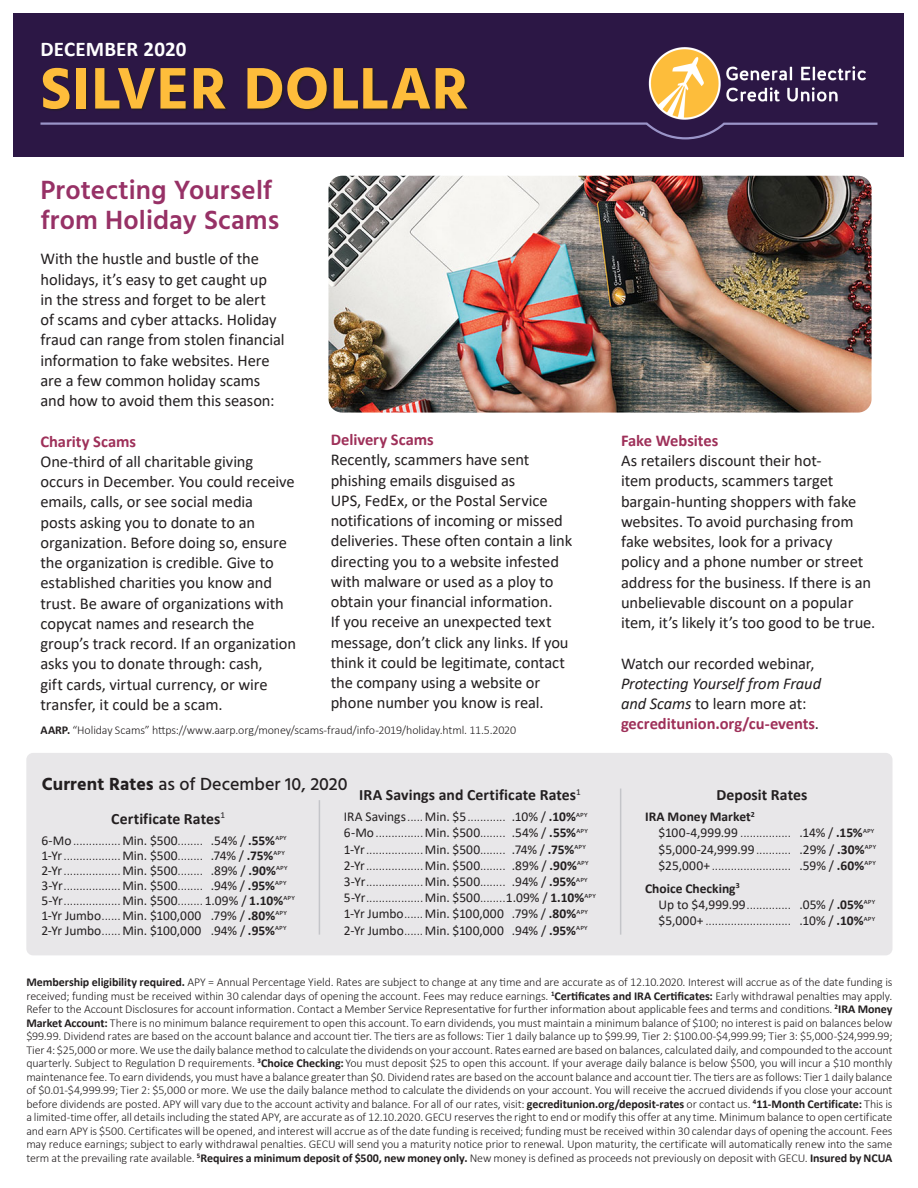
<style>
.page{position:relative;width:918px;height:1188px;background:#fff}
.page>*{position:absolute;margin:0;border:0;box-sizing:border-box;transform-origin:0 0}
.t1{font:700 60px "Hind";letter-spacing:.01em;color:#febd3b}
.t2{font:600 27px/30px "Hind";letter-spacing:.005em;color:#973166}
.t3{font:700 21px "Calibri";letter-spacing:.005em;color:#fff}
.t4{font:500 18px "Hind";color:#231f20}
.t5{font:16.5px/20.2px "Calibri";letter-spacing:-.005em;color:#231f20}
.t6{font:700 16.5px "Calibri";letter-spacing:-.005em;color:#9e3059}
.t7{font:700 15.75px "Calibri";letter-spacing:.005em;color:#231f20}
.t8{font:300 13.5px "Calibri";color:#231f20}
.t9{font:13.5px "Calibri";letter-spacing:-.005em;color:#231f20}
.t10{font:700 13.5px "Calibri";color:#231f20}
.t11{font:300 12px/13.5px "Calibri";letter-spacing:-.01em;color:#231f20;text-align:justify}
.s1{font-weight:700}
.s2{font-weight:300}
.s3{font-weight:400}
.s4{font-weight:700;color:#9e3059}
.s5{font-style:italic}
.s6{font-weight:400;color:#231f20}
</style>
<div class="page">
<div style="left:14px;top:14px;width:890px;height:144px;background:#2c1745"></div>
<div style="left:43px;top:67px;width:427px;height:45px;background:#231f20;opacity:.85"></div>
<img style="left:648px;top:47px;width:218px;height:73px">
<svg style="left:40px;top:122px;width:838px;height:18px"></svg>
<img style="left:328px;top:176px;width:544px;height:237px">
<div style="left:26px;top:753px;width:867px;height:202px;background:#e8e7e9;border-radius:7px"></div>
<hr style="left:319px;top:800px;width:1px;height:135px;background:#c4c5c9">
<hr style="left:620px;top:789px;width:1px;height:146px;background:#c4c5c9">
<p class="t3" style="left:40px;top:34px;width:147px">DECEMBER 2020</p>
<p class="t1" style="left:40px;top:53px;width:430px">SILVER DOLLAR</p>
<p class="t2" style="left:40px;top:174px;width:240px">Protecting Yourself from Holiday Scams</p>
<p class="t5" style="left:40px;top:248px;width:246px">With the hustle and bustle of the holidays, it’s easy to get caught up<br>in the stress and forget to be alert<br>of scams and cyber attacks. Holiday fraud can range from stolen financial information to fake websites. Here are a few common holiday scams and how to avoid them this season:</p>
<p class="t6" style="left:40px;top:429px;width:97px">Charity Scams</p>
<p class="t5" style="left:40px;top:451px;width:257px">One-third of all charitable giving occurs in December. You could receive emails, calls, or see social media<br>posts asking you to donate to an organization. Before doing so, ensure the organization is credible. Give to established charities you know and trust. Be aware of organizations with copycat names and research the group’s track record. If an organization asks you to donate through: cash,<br>gift cards, virtual currency, or wire transfer, it could be a scam.</p>
<p class="t6" style="left:331px;top:428px;width:105px">Delivery Scams</p>
<p class="t5" style="left:331px;top:449px;width:243px">Recently, scammers have sent phishing emails disguised as<br>UPS, FedEx, or the Postal Service notifications of incoming or missed deliveries. These often contain a link directing you to a website infested with malware or used as a ploy to obtain your financial information.<br>If you receive an unexpected text message, don’t click any links. If you think it could be legitimate, contact the company using a website or phone number you know is real.</p>
<p class="t11" style="left:40px;top:723px;width:477px"><span class="s1">AARP.</span> “Holiday Scams” https://www.aarp.org/money/scams-fraud/info-2019/holiday.html. 11.5.2020</p>
<p class="t4" style="left:42px;top:771px;width:307px"><span class="s1">Current Rates</span> as of December 10, 2020</p>
<p class="t7" style="left:359px;top:784px;width:223px">IRA Savings and Certificate Rates<sup>1</sup></p>
<p class="t7" style="left:111px;top:807px;width:115px">Certificate Rates<sup>1</sup></p>
<p class="t9" style="left:344px;top:807px;width:245px">IRA Savings<span class="s2">.....</span>Min. $5<span class="s2">............</span> .10% / <span class="s1">.10%</span><sup>apy</sup></p>
<p class="t8" style="left:344px;top:825px;width:245px"><span class="s3">6-Mo</span>...............<span class="s3">Min. $500</span>........ <span class="s3">.54% /</span> <span class="s1">.55%</span><sup>apy</sup></p>
<p class="t8" style="left:344px;top:841px;width:243px"><span class="s3">1-Yr</span>..................<span class="s3">Min. $500</span>........ <span class="s3">.74% /</span> <span class="s1">.75%</span><sup>apy</sup></p>
<p class="t8" style="left:344px;top:857px;width:246px"><span class="s3">2-Yr</span>..................<span class="s3">Min. $500</span>........ <span class="s3">.89% /</span> <span class="s1">.90%</span><sup>apy</sup></p>
<p class="t8" style="left:344px;top:873px;width:245px"><span class="s3">3-Yr</span>..................<span class="s3">Min. $500</span>........ <span class="s3">.94% /</span> <span class="s1">.95%</span><sup>apy</sup></p>
<p class="t8" style="left:344px;top:889px;width:254px"><span class="s3">5-Yr</span>..................<span class="s3">Min. $500</span>........<span class="s3">1.09% /</span> <span class="s1">1.10%</span><sup>apy</sup></p>
<p class="t9" style="left:344px;top:905px;width:246px">1-Yr Jumbo<span class="s2">......</span>Min. $100,000 .79% / <span class="s1">.80%</span><sup>apy</sup></p>
<p class="t9" style="left:344px;top:921px;width:245px">2-Yr Jumbo<span class="s2">......</span>Min. $100,000 .94% / <span class="s1">.95%</span><sup>apy</sup></p>
<p class="t8" style="left:41px;top:832px;width:247px"><span class="s3">6-Mo</span>...............<span class="s3">Min. $500</span>........ <span class="s3">.54% /</span> <span class="s1">.55%</span><sup>apy</sup></p>
<p class="t8" style="left:41px;top:847px;width:245px"><span class="s3">1-Yr</span>..................<span class="s3">Min. $500</span>........ <span class="s3">.74% /</span> <span class="s1">.75%</span><sup>apy</sup></p>
<p class="t8" style="left:41px;top:862px;width:248px"><span class="s3">2-Yr</span>..................<span class="s3">Min. $500</span>........ <span class="s3">.89% /</span> <span class="s1">.90%</span><sup>apy</sup></p>
<p class="t8" style="left:41px;top:877px;width:247px"><span class="s3">3-Yr</span>..................<span class="s3">Min. $500</span>........ <span class="s3">.94% /</span> <span class="s1">.95%</span><sup>apy</sup></p>
<p class="t8" style="left:41px;top:892px;width:255px"><span class="s3">5-Yr</span>..................<span class="s3">Min. $500</span>........ <span class="s3">1.09% /</span> <span class="s1">1.10%</span><sup>apy</sup></p>
<p class="t9" style="left:41px;top:906px;width:247px">1-Yr Jumbo<span class="s2">......</span>Min. $100,000 .79% / <span class="s1">.80%</span><sup>apy</sup></p>
<p class="t9" style="left:41px;top:921px;width:247px">2-Yr Jumbo<span class="s2">......</span>Min. $100,000 .94% / <span class="s1">.95%</span><sup>apy</sup></p>
<p class="t5" style="left:621px;top:430px;width:256px"><span class="s4">Fake Websites<br></span>As retailers discount their hot-<br>item products, scammers target bargain-hunting shoppers with fake websites. To avoid purchasing from fake websites, look for a privacy policy and a phone number or street address for the business. If there is an unbelievable discount on a popular item, it’s likely it’s too good to be true.</p>
<p class="t5" style="left:621px;top:653px;width:202px">Watch our recorded webinar,<br><span class="s5">Protecting Yourself from Fraud and Scams</span> to learn more at:</p>
<p class="t6" style="left:621px;top:712px;width:200px">gecreditunion.org/cu-events<span class="s6">.</span></p>
<p class="t7" style="left:717px;top:784px;width:92px">Deposit Rates</p>
<p class="t10" style="left:645px;top:807px;width:111px">IRA Money Market<sup>2</sup></p>
<p class="t9" style="left:659px;top:824px;width:217px">$100-4,999.99 <span class="s2">................</span> .14% / <span class="s1">.15%</span><sup>apy</sup></p>
<p class="t9" style="left:659px;top:840px;width:219px">$5,000-24,999.99<span class="s2">...........</span> .29% / <span class="s1">.30%</span><sup>apy</sup></p>
<p class="t8" style="left:659px;top:857px;width:219px"><span class="s3">$25,000+</span>......................... <span class="s3">.59% /</span> <span class="s1">.60%</span><sup>apy</sup></p>
<p class="t10" style="left:645px;top:879px;width:96px">Choice Checking<sup>3</sup></p>
<p class="t9" style="left:659px;top:895px;width:218px">Up to $4,999.99<span class="s2">..............</span> .05% / <span class="s1">.05%</span><sup>apy</sup></p>
<p class="t8" style="left:659px;top:912px;width:218px"><span class="s3">$5,000+</span> ........................... <span class="s3">.10% /</span> <span class="s1">.10%</span><sup>apy</sup></p>
<p class="t11" style="left:26px;top:975px;width:868px"><span class="s1">Membership eligibility required.</span> APY = Annual Percentage Yield. Rates are subject to change at any time and are accurate as of 12.10.2020. Interest will accrue as of the date funding is received; funding must be received within 30 calendar days of opening the account. Fees may reduce earnings. <sup>1</sup><span class="s1">Certificates and IRA Certificates:</span> Early withdrawal penalties may apply.<br>Refer to the Account Disclosures for account information. Contact a Member Service Representative for further information about applicable fees and terms and conditions. <sup>2</sup><span class="s1">IRA Money Market Account:</span> There is no minimum balance requirement to open this account. To earn dividends, you must maintain a minimum balance of $100; no interest is paid on balances below $99.99. Dividend rates are based on the account balance and account tier. The tiers are as follows: Tier 1 daily balance up to $99.99, Tier 2: $100.00-$4,999.99; Tier 3: $5,000-$24,999.99; Tier 4: $25,000 or more. We use the daily balance method to calculate the dividends on your account. Rates earned are based on balances, calculated daily, and compounded to the account quarterly. Subject to Regulation D requirements. <sup>3</sup><span class="s1">Choice Checking:</span>You must deposit $25 to open this account. If your average daily balance is below $500, you will incur a $10 monthly maintenance fee. To earn dividends, you must have a balance greater than $0. Dividend rates are based on the account balance and account tier. The tiers are as follows: Tier 1 daily balance of $0.01-$4,999.99; Tier 2: $5,000 or more. We use the daily balance method to calculate the dividends on your account. You will receive the accrued dividends if you close your account before dividends are posted. APY will vary due to the account activity and balance. For all of our rates, visit: <span class="s1">gecreditunion.org/deposit-rates</span> or contact us. <sup>4</sup><span class="s1">11-Month Certificate:</span> This is a limited-time offer, all details including the stated APY, are accurate as of 12.10.2020. GECU reserves the right to end or modify this offer at any time. Minimum balance to open certificate and earn APY is $500. Certificates will be opened, and interest will accrue as of the date funding is received; funding must be received within 30 calendar days of opening the account. Fees may reduce earnings; subject to early withdrawal penalties. GECU will send you a maturity notice prior to renewal. Upon maturity, the certificate will automatically renew into the same term at the prevailing rate available. <sup>5</sup><span class="s1">Requires a minimum deposit of $500, new money only.</span> New money is defined as proceeds not previously on deposit with GECU. <span class="s1">Insured by NCUA</span></p>
</div>
